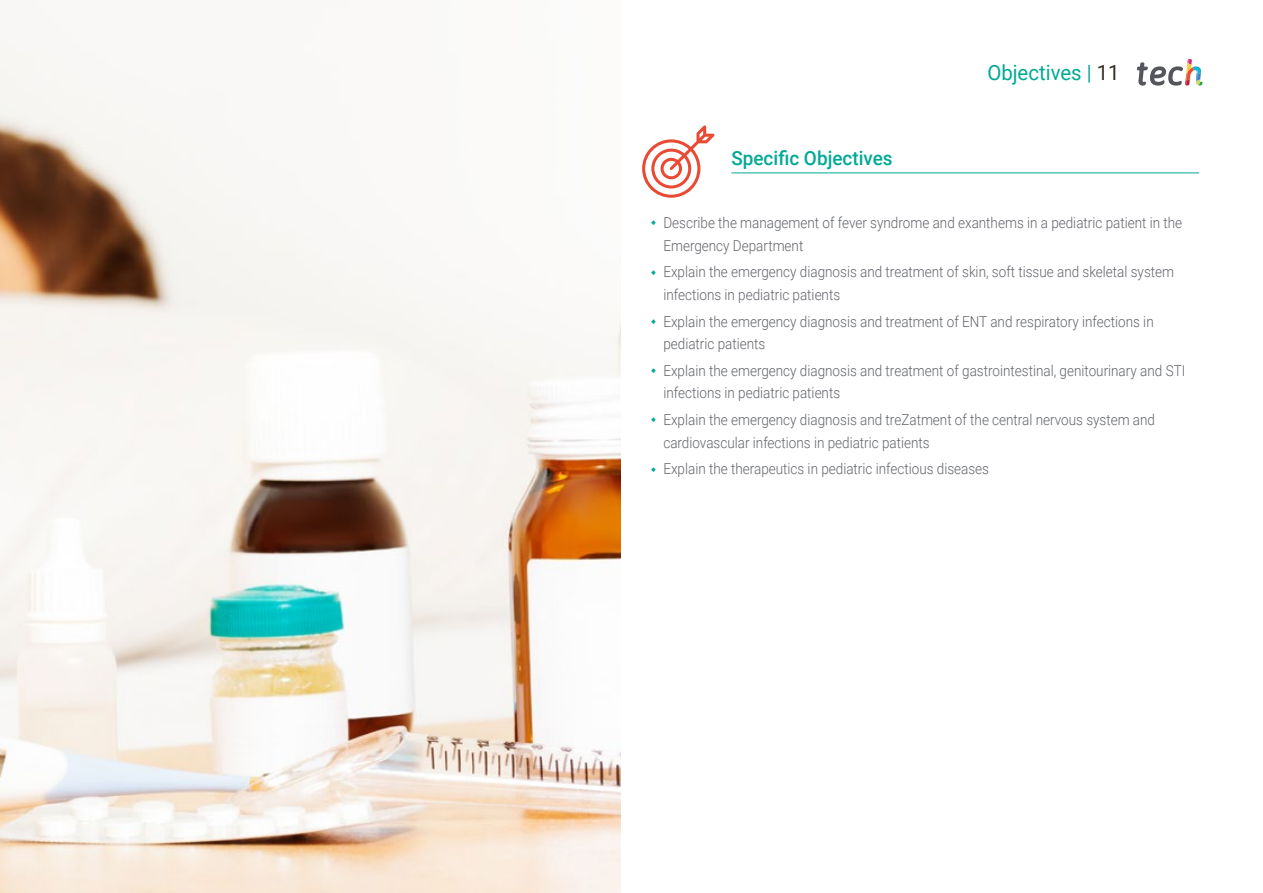
<style>
.page{position:relative;width:1263px;height:893px;background:#fff}
.page>*{position:absolute;margin:0;border:0;box-sizing:border-box;transform-origin:0 0}
.t1{font:21px "Roboto";color:#00a996}
.t2{font:500 19.5px "Roboto";color:#00a996}
.t3{font:300 15px/22.5px "Roboto";color:#61646a;scale:.9 1}
.s1{color:#00a997}
.s2{color:#312e20}
</style>
<div class="page">
<hr style="left:731px;top:173px;width:468px;height:1px;background:#00a996">
<svg style="left:642px;top:125px;width:72px;height:73px"></svg>
<img style="left:0;top:33px;width:621px;height:860px">
<svg style="left:1137px;top:59px;width:65px;height:27px"></svg>
<h2 class="t2" style="left:731px;top:144px;width:163px">Specific Objectives</h2>
<h1 class="t1" style="left:987px;top:57px;width:134px">Objectives <span class="s1">|</span> <span class="s2">11</span></h1>
<p class="t3" style="left:663px;top:211px;width:578px">Describe the management of fever syndrome and exanthems in a pediatric patient in the<br>Emergency Department</p>
<p class="t3" style="left:663px;top:260px;width:569px">Explain the emergency diagnosis and treatment of skin, soft tissue and skeletal system infections in pediatric patients</p>
<p class="t3" style="left:663px;top:309px;width:546px">Explain the emergency diagnosis and treatment of ENT and respiratory infections in pediatric patients</p>
<p class="t3" style="left:663px;top:359px;width:581px">Explain the emergency diagnosis and treatment of gastrointestinal, genitourinary and STI infections in pediatric patients</p>
<p class="t3" style="left:663px;top:408px;width:548px">Explain the emergency diagnosis and treZatment of the central nervous system and cardiovascular infections in pediatric patients</p>
<p class="t3" style="left:663px;top:457px;width:363px">Explain the therapeutics in pediatric infectious diseases</p>
</div>
